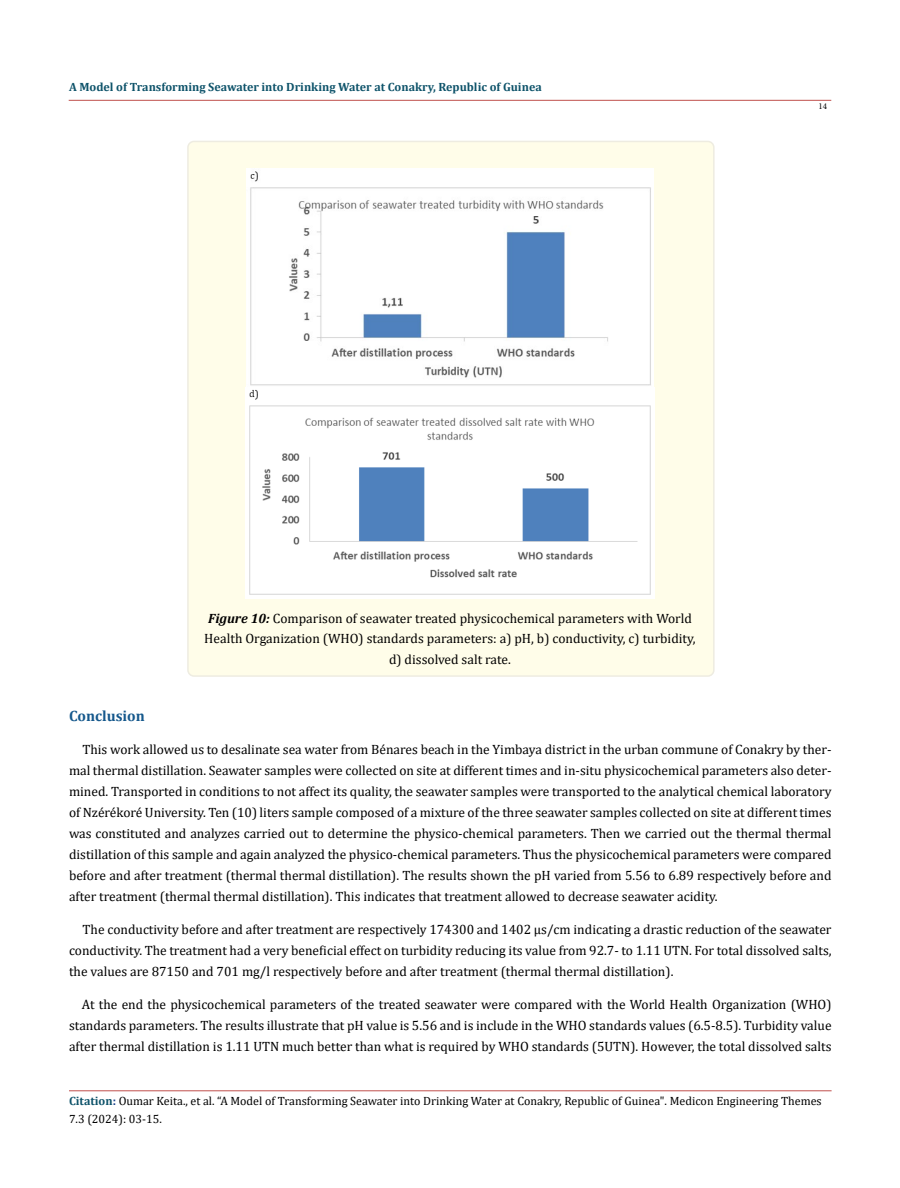
<style>
.page{position:relative;width:900px;height:1188px;background:#fff}
.page>*{position:absolute;margin:0;border:0;box-sizing:border-box;transform-origin:0 0}
.t1{font:700 15px "Cambria";color:#15588c}
.t2{font:13.5px/21px "Cambria";color:#000;text-align:justify}
.t3{font:12px/18px "Cambria";color:#000}
.t4{font:700 12px "Cambria";color:#0e536a}
.t5{font:9px "Minion Pro";color:#000}
.s1{font-weight:700;font-style:italic}
.s2{font-weight:700;color:#0e536a}
.s3{font-weight:700;color:#173e88}
</style>
<div class="page">
<hr style="left:69px;top:1091px;width:763px;height:1px;background:#c0504d">
<hr style="left:69px;top:100px;width:762px;height:1px;background:#c0504d">
<div style="left:188px;top:141px;width:526px;height:535px;background:#fffde9;border-radius:6px"></div>
<div style="left:187px;top:141px;width:528px;height:536px;border:2px solid #eeece1;border-radius:6px"></div>
<img style="left:245px;top:169px;width:410px;height:429px">
<p class="t4" style="left:69px;top:79px;width:474px">A Model of Transforming Seawater into Drinking Water at Conakry, Republic of Guinea</p>
<p class="t5" style="left:818px;top:100px;width:10px">14</p>
<p class="t2" style="left:204px;top:608px;width:493px;line-height:20.2px;text-align:center"><span class="s1">Figure 10:</span> Comparison of seawater treated physicochemical parameters with World<br>Health Organization (WHO) standards parameters: a) pH, b) conductivity, c) turbidity, d) dissolved salt rate.</p>
<p class="t1" style="left:69px;top:705px;width:77px">Conclusion</p>
<p class="t2" style="left:69px;top:738px;width:764px;text-indent:13px">This work allowed us to desalinate sea water from Bénares beach in the Yimbaya district in the urban commune of Conakry by ther&shy;mal thermal distillation. Seawater samples were collected on site at different times and in-situ physicochemical parameters also deter&shy;mined. Transported in conditions to not affect its quality, the seawater samples were transported to the analytical chemical laboratory of Nzérékoré University. Ten (10) liters sample composed of a mixture of the three seawater samples collected on site at different times was constituted and analyzes carried out to determine the physico-chemical parameters. Then we carried out the thermal thermal distillation of this sample and again analyzed the physico-chemical parameters. Thus the physicochemical parameters were compared before and after treatment (thermal thermal distillation). The results shown the pH varied from 5.56 to 6.89 respectively before and after treatment (thermal thermal distillation). This indicates that treatment allowed to decrease seawater acidity.</p>
<p class="t2" style="left:69px;top:918px;width:764px;text-indent:14px">The conductivity before and after treatment are respectively 174300 and 1402 µs/cm indicating a drastic reduction of the seawater conductivity. The treatment had a very beneficial effect on turbidity reducing its value from 92.7- to 1.11 UTN. For total dissolved salts, the values are 87150 and 701 mg/l respectively before and after treatment (thermal thermal distillation).</p>
<p class="t2" style="left:69px;top:993px;width:764px;text-indent:13px">At the end the physicochemical parameters of the treated seawater were compared with the World Health Organization (WHO) standards parameters. The results illustrate that pH value is 5.56 and is include in the WHO standards values (6.5-8.5). Turbidity value after thermal distillation is 1.11 UTN much better than what is required by WHO standards (5UTN). However, the total dissolved salts</p>
<p class="t3" style="left:69px;top:1092px;width:754px"><span class="s2">Citation</span><span class="s3">:</span> Oumar Keita., et al. “A Model of Transforming Seawater into Drinking Water at Conakry, Republic of Guinea". Medicon Engineering Themes<br>7.3 (2024): 03-15.</p>
</div>
